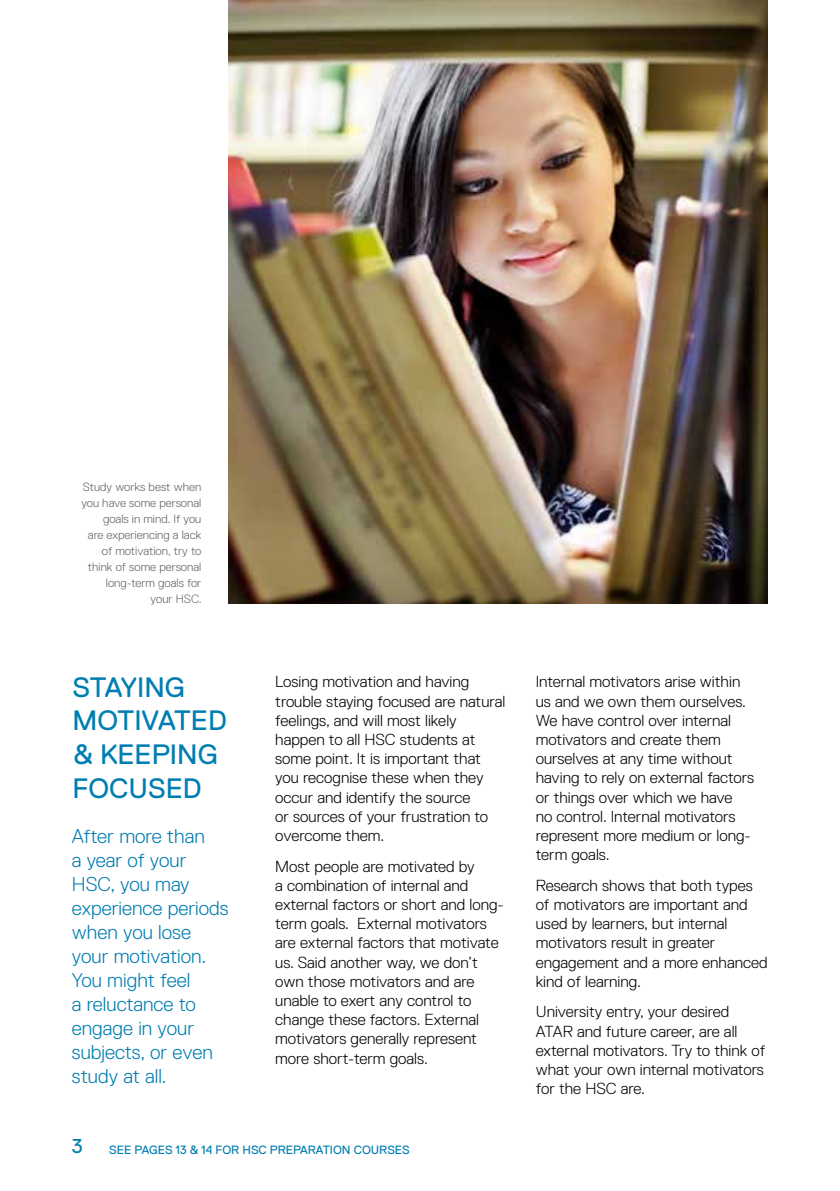
<style>
.page{position:relative;width:840px;height:1191px;background:#fff}
.page>*{position:absolute;margin:0;border:0;box-sizing:border-box;transform-origin:0 0}
.t1{font:28px/33.6px "Replica Std";color:#007db1}
.t2{font:300 20px/24px "Replica Std";color:#007db1}
.t3{font:20px "Replica Std";color:#007db1}
.t4{font:300 16px/19.2px "Replica Std";color:#000}
.t5{font:300 12px/16px "Replica Std";color:#636466;text-align:right}
.t6{font:12px "Replica Std";color:#007db1}
</style>
<div class="page">
<img style="left:229px;top:0;width:538px;height:603px">
<p class="t5" style="left:81px;top:479px;width:122px">Study works best when you have some personal goals in mind. If you<br>are experiencing a lack of motivation, try to think of some personal long-term goals for your HSC.</p>
<h1 class="t1" style="left:72px;top:670px;width:147px">STAYIN G<br>MOTI VATED &amp; KEEPING<br>FOCUSED</h1>
<p class="t4" style="left:275px;top:672px;width:231px">Losing motivation and having trouble staying focused are natural feelings, and will most likely happen to all HSC students at some point. It is important that you recognise these when they occur and identify the source<br>or sources of your frustration to overcome them.</p>
<p class="t4" style="left:275px;top:856px;width:230px">Most people are motivated by<br>a combination of internal and external factors or short and long&shy;term goals. External motivators are external factors that motivate us. Said another way, we don’t own those motivators and are unable to exert any control to change these factors. External motivators generally represent more short-term goals.</p>
<p class="t2" style="left:72px;top:824px;width:158px">After more than<br>a year of your<br>HSC, you may experience periods when you lose your motivation.<br>You might feel<br>a reluctance to engage in your subjects, or even study at all.</p>
<p class="t3" style="left:72px;top:1135px;width:12px">3</p>
<p class="t6" style="left:109px;top:1142px;width:221px">SEE PAGES 13 &amp; 14 FOR HSC PRE PARATION</p>
<p class="t6" style="left:353px;top:1142px;width:18px">COUR</p>
<p class="t6" style="left:387px;top:1142px;width:24px">SES</p>
<p class="t4" style="left:535px;top:672px;width:220px">Internal motivators arise within us and we own them ourselves.<br>We have control over internal motivators and create them ourselves at any time without having to rely on external factors or things over which we have<br>no control. Internal motivators represent more medium or long&shy;term goals.</p>
<p class="t4" style="left:535px;top:875px;width:233px">Research shows that both types of motivators are important and used by learners, but internal motivators result in greater engagement and a more enhanced kind of learning.</p>
<p class="t4" style="left:535px;top:1002px;width:231px">University entry, your desired<br>ATAR and future career, are all external motivators. Try to think of what your own internal motivators for the HSC are.</p>
</div>
